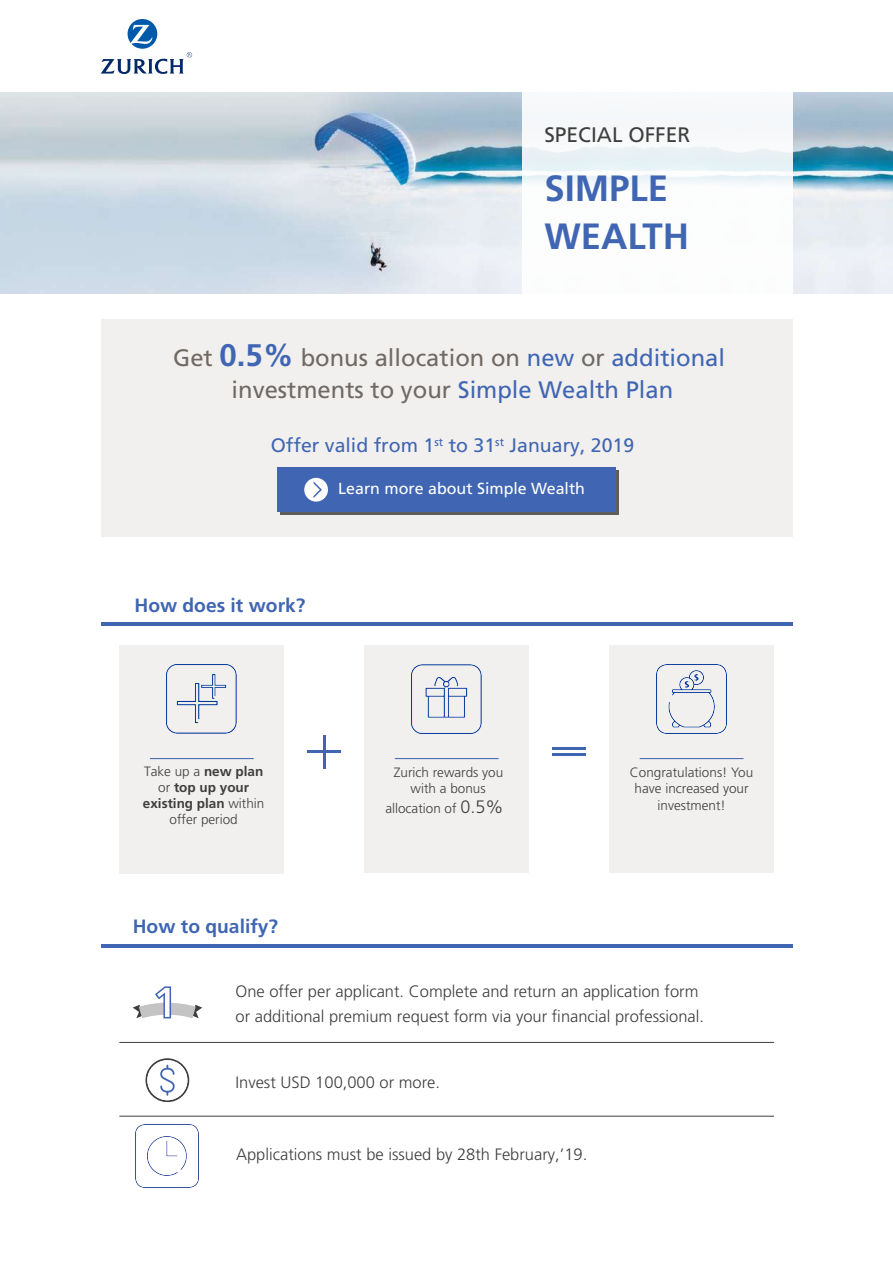
<style>
.page{position:relative;width:893px;height:1263px;background:#fff}
.page>*{position:absolute;margin:0;border:0;box-sizing:border-box;transform-origin:0 0}
.t1{font:700 43.65px "Frutiger LT Std";color:#fcfcfc}
.t2{font:700 36.45px/47.8px "Frutiger LT Std";color:#4066b3}
.t3{font:23.85px/32px "Frutiger LT Std";color:#706964;text-align:center}
.t4{font:21px "Frutiger LT Std";color:#3e3e3e}
.t5{font:19.5px "Frutiger LT Std";color:#4066b3}
.t6{font:700 19.2px "Frutiger LT Std";color:#4066b3}
.t7{font:300 16.5px/25.2px "Frutiger LT Std";color:#3e3e3e}
.t8{font:16.05px "Frutiger LT Std";color:#fff}
.t9{font:300 13.5px/16.2px "Frutiger LT Std";color:#3e3e3e;text-align:center}
.t10{font:700 13.5px/16.2px "Frutiger LT Std";color:#3e3e3e;text-align:center}
.s1{font-weight:700;font-size:31.2px;color:#4066b3}
.s2{color:#4066b3}
.s3{font-weight:300}
.s4{font-size:18px}
</style>
<div class="page">
<img style="left:0;top:92px;width:893px;height:201px">
<div style="left:101px;top:319px;width:691px;height:218px;background:#f2f0ee"></div>
<svg style="left:101px;top:19px;width:91px;height:55px"></svg>
<div style="left:281px;top:471px;width:338px;height:44px;background:#5d5d5d"></div>
<div style="left:278px;top:468px;width:338px;height:44px;background:#4066b3"></div>
<div style="left:304px;top:478px;width:24px;height:24px;background:#fff;border-radius:50%"></div>
<svg style="left:314px;top:482px;width:8px;height:16px"></svg>
<hr style="left:101px;top:622px;width:691px;height:4px;background:#4066b3">
<div style="left:609px;top:645px;width:165px;height:228px;background:#f2f0ee"></div>
<hr style="left:640px;top:758px;width:103px;height:1px;background:#4066b3">
<div style="left:119px;top:645px;width:165px;height:229px;background:#f2f0ee"></div>
<hr style="left:150px;top:758px;width:104px;height:1px;background:#4066b3">
<div style="left:364px;top:645px;width:165px;height:228px;background:#f2f0ee"></div>
<hr style="left:395px;top:758px;width:104px;height:1px;background:#4066b3">
<hr style="left:323px;top:735px;width:3px;height:34px;background:#4066b3">
<hr style="left:307px;top:750px;width:34px;height:3px;background:#4066b3">
<hr style="left:552px;top:747px;width:34px;height:3px;background:#4066b3">
<hr style="left:552px;top:753px;width:34px;height:3px;background:#4066b3">
<hr style="left:101px;top:944px;width:691px;height:4px;background:#4066b3">
<hr style="left:119px;top:1042px;width:655px;height:1px;background:#3e3e3e">
<hr style="left:119px;top:1116px;width:655px;height:1px;background:#3e3e3e">
<svg style="left:133px;top:986px;width:69px;height:33px"></svg>
<div style="left:522px;top:85px;width:270px;height:210px;background:#fff"></div>
<img style="left:412px;top:664px;width:70px;height:70px">
<img style="left:167px;top:664px;width:70px;height:70px">
<img style="left:657px;top:664px;width:69px;height:70px">
<svg style="left:145px;top:1058px;width:44px;height:45px"></svg>
<img style="left:136px;top:1125px;width:63px;height:63px">
<p class="t4" style="left:544px;top:122px;width:147px">SPECIAL OFFER</p>
<h2 class="t2" style="left:544px;top:165px;width:146px">SIMPLE<br>WEALTH</h2>
<h3 class="t3" style="left:173px;top:342px;width:553px">Get <span class="s1">0.5%</span> bonus allocation on <span class="s2">new</span> or <span class="s2">additional </span>investments to your <span class="s2">Simple Wealth Plan</span></h3>
<p class="t5" style="left:271px;top:434px;width:365px">Offer valid from 1<sup>st</sup> to 31<sup>st</sup> January, 2019</p>
<p class="t8" style="left:338px;top:479px;width:248px">Learn more about Simple Wealth</p>
<p class="t6" style="left:134px;top:594px;width:173px">How does it work?</p>
<p class="t10" style="left:143px;top:763px;width:123px"><span class="s3">Take up a</span> new plan <span class="s3">or</span> top up your existing plan <span class="s3">within offer period</span></p>
<p class="t9" style="left:394px;top:765px;width:111px">Zurich rewards you with a bonus</p>
<p class="t9" style="left:385px;top:800px;width:120px">allocation of <span class="s4">0.5%</span></p>
<p class="t6" style="left:133px;top:915px;width:147px">How to qualify?</p>
<p class="t9" style="left:630px;top:765px;width:125px">Congratulations! You have increased your investment!</p>
<h1 class="t1" style="left:153px;top:977px;width:26px">1</h1>
<p class="t7" style="left:236px;top:979px;width:470px">One offer per applicant. Complete and return an application form or additional premium request form via your financial professional.</p>
<p class="t7" style="left:236px;top:1070px;width:206px">Invest USD 100,000 or more.</p>
<p class="t7" style="left:236px;top:1142px;width:353px">Applications must be issued by 28th February,’19.</p>
</div>
